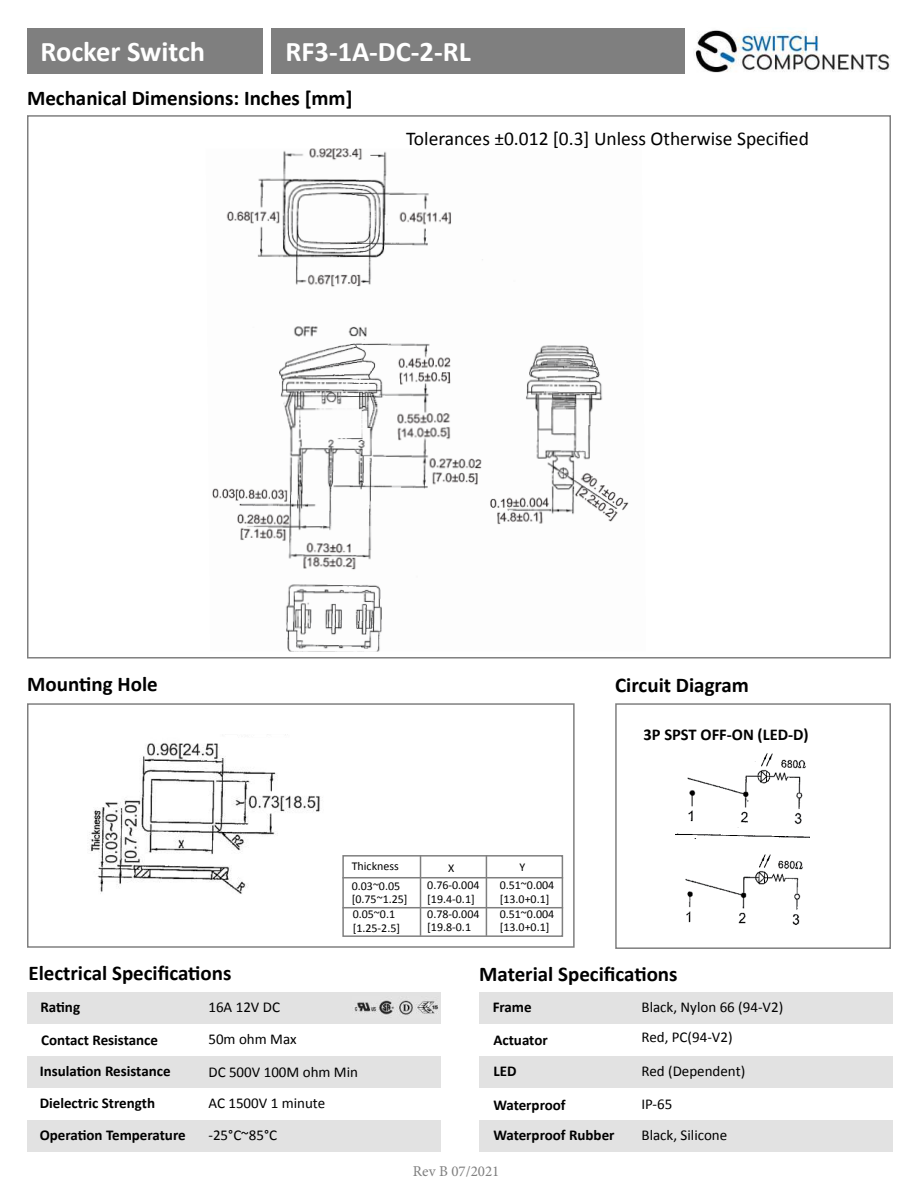
<style>
.page{position:relative;width:918px;height:1188px;background:#fff}
.page>*{position:absolute;margin:0;border:0;box-sizing:border-box;transform-origin:0 0}
.t1{font:700 28.5px "Calibri";color:#fff}
.t2{font:700 21px "Calibri";color:#000}
.t3{font:19.5px "Calibri";color:#000}
.t4{font:700 16.5px "Calibri";color:#000}
.t5{font:700 15px/32.1px "Calibri";color:#000}
.t6{font:15px/30.5px "Calibri";color:#000}
.t7{font:15px "Minion Pro";color:#7f7f7f}
.t8{font:12px/13.5px "Calibri";color:#000}
</style>
<div class="page">
<img style="left:695px;top:30px;width:196px;height:43px">
<div style="left:27px;top:29px;width:236px;height:45px;background:#7f7f7f"></div>
<div style="left:27px;top:703px;width:548px;height:245px;border:2px solid #7f7f7f"></div>
<div style="left:615px;top:703px;width:276px;height:246px;border:2px solid #7f7f7f"></div>
<div style="left:27px;top:992px;width:414px;height:31px;background:#e2e2e2"></div>
<div style="left:479px;top:992px;width:414px;height:31px;background:#e2e2e2"></div>
<div style="left:27px;top:1056px;width:414px;height:32px;background:#e2e2e2"></div>
<div style="left:479px;top:1056px;width:414px;height:32px;background:#e2e2e2"></div>
<div style="left:27px;top:1120px;width:414px;height:32px;background:#e2e2e2"></div>
<div style="left:479px;top:1120px;width:414px;height:32px;background:#e2e2e2"></div>
<div style="left:271px;top:28px;width:414px;height:46px;background:#7f7f7f"></div>
<img style="left:354px;top:1000px;width:84px;height:15px">
<hr style="left:342px;top:877px;width:221px;height:1px;background:#7f7f7f">
<hr style="left:342px;top:907px;width:221px;height:1px;background:#7f7f7f">
<hr style="left:420px;top:855px;width:1px;height:81px;background:#7f7f7f">
<hr style="left:486px;top:855px;width:1px;height:81px;background:#7f7f7f">
<div style="left:342px;top:855px;width:221px;height:82px;border:2px solid #7f7f7f"></div>
<img style="left:89px;top:734px;width:231px;height:160px">
<img style="left:675px;top:753px;width:135px;height:172px">
<img style="left:212px;top:148px;width:417px;height:503px">
<h1 class="t1" style="left:40px;top:31px;width:166px">Rocker Switch</h1>
<h1 class="t1" style="left:286px;top:31px;width:187px">RF3-1A-DC-2-RL</h1>
<h2 class="t2" style="left:27px;top:90px;width:327px">Mechanical Dimensions: Inches [mm]</h2>
<h3 class="t3" style="left:406px;top:126px;width:404px">Tolerances ±0.012 [0.3] Unless Otherwise Speci昀椀ed</h3>
<h2 class="t2" style="left:27px;top:669px;width:132px">Moun琀椀ng Hole</h2>
<h2 class="t2" style="left:615px;top:671px;width:135px">Circuit Diagram</h2>
<p class="t8" style="left:352px;top:860px;width:49px">Thickness</p>
<p class="t8" style="left:448px;top:862px;width:8px">X</p>
<p class="t8" style="left:519px;top:861px;width:7px">Y</p>
<p class="t8" style="left:427px;top:878px;width:54px">0.76-0.004 [19.4-0.1]</p>
<p class="t8" style="left:500px;top:878px;width:56px">0.51~0.004 [13.0+0.1]</p>
<p class="t8" style="left:500px;top:906px;width:56px">0.51~0.004 [13.0+0.1]</p>
<p class="t8" style="left:352px;top:878px;width:57px">0.03~0.05 [0.75~1.25]</p>
<p class="t8" style="left:353px;top:907px;width:49px">0.05~0.1 [1.25-2.5]</p>
<p class="t8" style="left:427px;top:906px;width:54px">0.78-0.004 [19.8-0.1</p>
<h3 class="t4" style="left:644px;top:728px;width:167px">3P SPST OFF-ON (LED-D)</h3>
<h2 class="t2" style="left:28px;top:958px;width:205px">Electrical Speci昀椀ca琀椀ons</h2>
<h2 class="t2" style="left:479px;top:959px;width:200px">Material Speci昀椀ca琀椀ons</h2>
<p class="t6" style="left:208px;top:991px;width:73px">16A 12V DC</p>
<p class="t6" style="left:642px;top:991px;width:143px">Black, Nylon 66 (94-V2)</p>
<p class="t5" style="left:40px;top:990px;width:41px">Ra琀椀ng</p>
<p class="t5" style="left:493px;top:992px;width:41px">Frame</p>
<p class="t5" style="left:41px;top:1023px;width:118px">Contact Resistance</p>
<p class="t5" style="left:493px;top:1023px;width:56px">Actuator</p>
<p class="t6" style="left:208px;top:1025px;width:90px">50m ohm Max</p>
<p class="t6" style="left:642px;top:1021px;width:93px">Red, PC(94-V2)</p>
<p class="t5" style="left:40px;top:1055px;width:148px">Insula琀椀on Resistance<br>Dielectric Strength<br>Opera琀椀on Temperature</p>
<p class="t6" style="left:208px;top:1056px;width:151px">DC 500V 100M ohm Min</p>
<p class="t6" style="left:208px;top:1087px;width:118px;line-height:32px">AC 1500V 1 minute -25°C~85°C</p>
<p class="t5" style="left:493px;top:1056px;width:25px">LED</p>
<p class="t5" style="left:493px;top:1090px;width:123px;line-height:30.5px">Waterproof<br>Waterproof Rubber</p>
<p class="t7" style="left:413px;top:1162px;width:88px">Rev B 07/2021</p>
<p class="t6" style="left:642px;top:1055px;width:105px">Red (Dependent)</p>
<p class="t6" style="left:642px;top:1088px;width:87px">IP-65<br>Black, Silicone</p>
</div>
